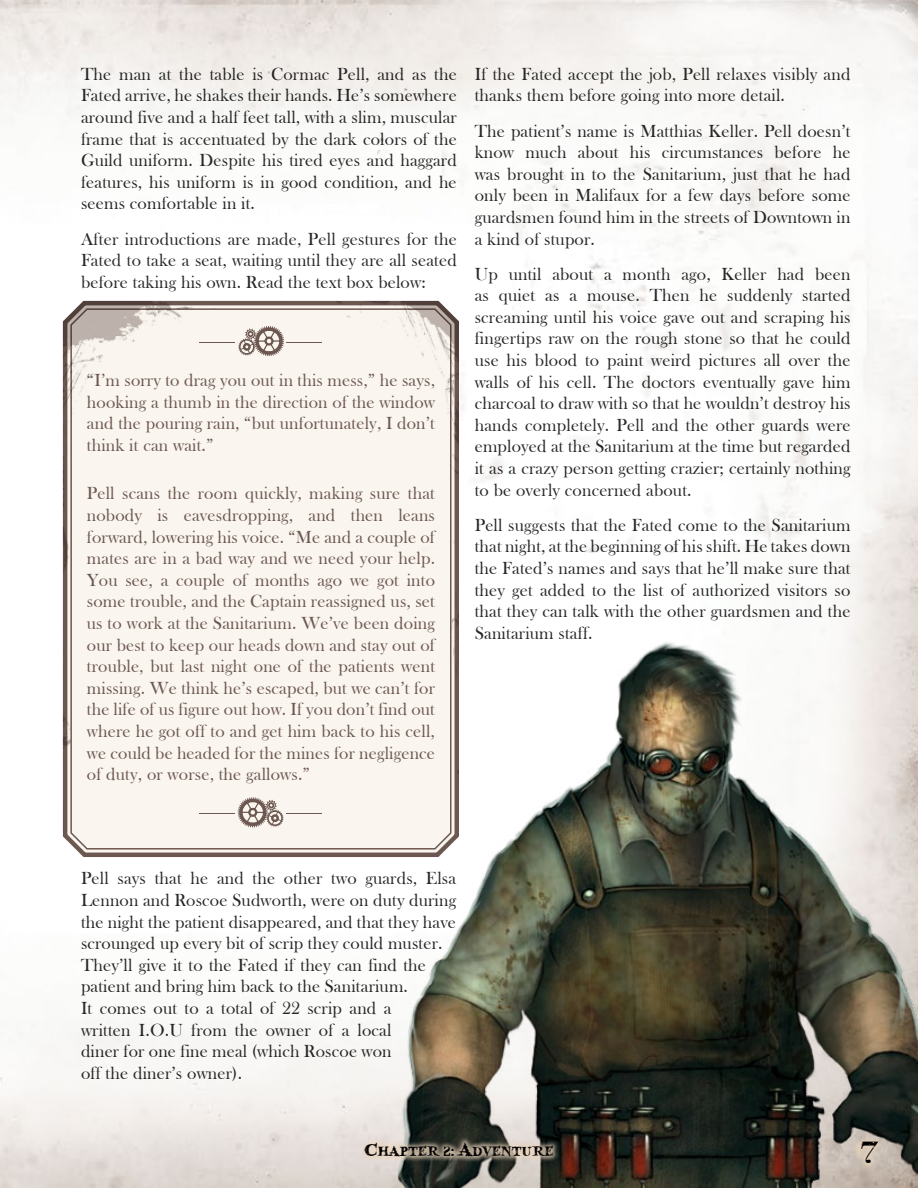
<style>
.page{position:relative;width:918px;height:1188px;background:#fff}
.page>*{position:absolute;margin:0;border:0;box-sizing:border-box;transform-origin:0 0}
.t1{font:36px "i Nked God";color:#000}
.t2{font:19.5px "Blood Crow";color:#000}
.t3{font:18px/21.6px "Bask Old Face";letter-spacing:.01em;color:#000;text-align:justify}
.t4{font:18px/21.6px "Bask Old Face";letter-spacing:.01em;color:#6c5851;text-align:justify}
</style>
<div class="page">
<img style="left:299px;top:579px;width:619px;height:609px">
<div style="left:852px;top:1136px;width:31px;height:33px;background:#ebd5bc;opacity:.78"></div>
<div style="left:359px;top:1137px;width:200px;height:26px;background:#ebd5bc;opacity:.78"></div>
<svg style="left:62px;top:300px;width:401px;height:561px"></svg>
<div style="left:70px;top:308px;width:382px;height:542px;border:2px solid #6c5851;border-radius:16px"></div>
<p class="t3" style="left:81px;top:64px;width:377px">The man at the table is Cormac Pell, and as the Fated arrive, he shakes their hands. He’s somewhere around five and a half feet tall, with a slim, muscular frame that is accentuated by the dark colors of the Guild uniform. Despite his tired eyes and haggard features, his uniform is in good condition, and he seems comfortable in it.</p>
<p class="t3" style="left:81px;top:228px;width:377px">After introductions are made, Pell gestures for the Fated to take a seat, waiting until they are all seated before taking his own. Read the text box below:</p>
<p class="t4" style="left:87px;top:370px;width:350px">“I’m sorry to drag you out in this mess,” he says, hooking a thumb in the direction of the window and the pouring rain, “but unfortunately, I don’t think it can wait.”</p>
<p class="t4" style="left:87px;top:483px;width:350px">Pell scans the room quickly, making sure that nobody is eavesdropping, and then leans forward, lowering his voice. “Me and a couple of mates are in a bad way and we need your help.<br>You see, a couple of months ago we got into some trouble, and the Captain reassigned us, set us to work at the Sanitarium. We’ve been doing our best to keep our heads down and stay out of trouble, but last night one of the patients went missing. We think he’s escaped, but we can’t for the life of us figure out how. If you don’t find out where he got off to and get him back to his cell, we could be headed for the mines for negligence of duty, or worse, the gallows.”</p>
<p class="t3" style="left:475px;top:64px;width:377px">If the Fated accept the job, Pell relaxes visibly and thanks them before going into more detail.</p>
<p class="t3" style="left:475px;top:120px;width:377px">The patient’s name is Matthias Keller. Pell doesn’t know much about his circumstances before he was brought in to the Sanitarium, just that he had only been in Malifaux for a few days before some guardsmen found him in the streets of Downtown in a kind of stupor.</p>
<p class="t3" style="left:475px;top:263px;width:377px">Up until about a month ago, Keller had been as quiet as a mouse. Then he suddenly started screaming until his voice gave out and scraping his fingertips raw on the rough stone so that he could use his blood to paint weird pictures all over the walls of his cell. The doctors eventually gave him charcoal to draw with so that he wouldn’t destroy his hands completely. Pell and the other guards were employed at the Sanitarium at the time but regarded it as a crazy person getting crazier; certainly nothing to be overly concerned about.</p>
<p class="t3" style="left:475px;top:514px;width:377px">Pell suggests that the Fated come to the Sanitarium that night, at the beginning of his shift. He takes down the Fated’s names and says that he’ll make sure that they get added to the list of authorized visitors so that they can talk with the other guardsmen and the Sanitarium staff.</p>
<p class="t3" style="left:81px;top:868px;width:377px;text-align:left">Pell says that he and the other two guards, Elsa Lennon and Roscoe Sudworth, were on duty during the night the patient disappeared, and that they have scrounged up every bit of scrip they could muster.<br>They’ll give it to the Fated if they can find the patient and bring him back to the Sanitarium.<br>It comes out to a total of 22 scrip and a<br>written I.O.U from the owner of a local<br>diner for one fine meal (which Roscoe won<br>off the diner’s owner).</p>
<p class="t2" style="left:365px;top:1137px;width:190px">Chapter 2: Adventure</p>
<h1 class="t1" style="left:862px;top:1129px;width:16px">7</h1>
</div>
